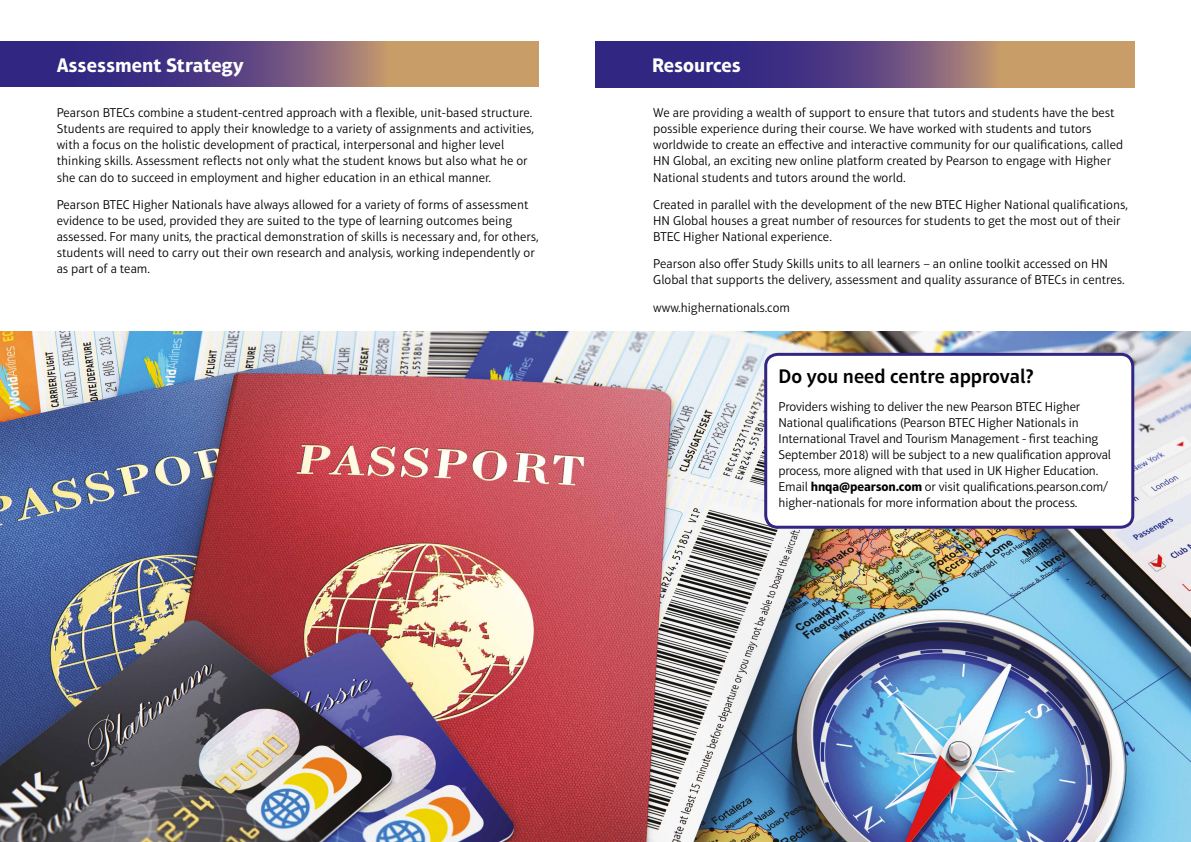
<style>
.page{position:relative;width:1191px;height:842px;background:#fff}
.page>*{position:absolute;margin:0;border:0;box-sizing:border-box;transform-origin:0 0}
.t1{font:700 20px "Aptifer Sans LT Pro";color:#fff}
.t2{font:600 20px "Aptifer Sans LT Pro";color:#000}
.t3{font:300 13px/16px "Aptifer Sans LT Pro";color:#000}
.s1{font-weight:700}
</style>
<div class="page">
<img style="left:0;top:332px;width:1191px;height:510px">
<svg style="left:0;top:42px;width:539px;height:45px;background:#785d79"></svg>
<svg style="left:595px;top:42px;width:539px;height:45px;background:#71577a"></svg>
<div style="left:765px;top:354px;width:367px;height:173px;background:#fff;border-radius:12px"></div>
<div style="left:764px;top:353px;width:370px;height:176px;border:3px solid #312783;border-radius:12px"></div>
<h1 class="t1" style="left:57px;top:53px;width:189px">Assessment Strategy</h1>
<p class="t3" style="left:57px;top:105px;width:479px">Pearson BTECs combine a student-centred approach with a flexible, unit-based structure.<br>Students are required to apply their knowledge to a variety of assignments and activities, with a focus on the holistic development of practical, interpersonal and higher level thinking skills. Assessment reflects not only what the student knows but also what he or she can do to succeed in employment and higher education in an ethical manner.</p>
<p class="t3" style="left:57px;top:196px;width:483px">Pearson BTEC Higher Nationals have always allowed for a variety of forms of assessment evidence to be used, provided they are suited to the type of learning outcomes being assessed. For many units, the practical demonstration of skills is necessary and, for others, students will need to carry out their own research and analysis, working independently or as part of a team.</p>
<h1 class="t1" style="left:652px;top:53px;width:90px">Resources</h1>
<p class="t3" style="left:653px;top:105px;width:471px">We are providing a wealth of support to ensure that tutors and students have the best possible experience during their course. We have worked with students and tutors worldwide to create an effective and interactive community for our qualifications, called HN Global, an exciting new online platform created by Pearson to engage with Higher National students and tutors around the world.</p>
<p class="t3" style="left:653px;top:196px;width:476px">Created in parallel with the development of the new BTEC Higher National qualifications,<br>HN Global houses a great number of resources for students to get the most out of their<br>BTEC Higher National experience.</p>
<p class="t3" style="left:653px;top:256px;width:473px">Pearson also offer Study Skills units to all learners − an online toolkit accessed on HN<br>Global that supports the delivery, assessment and quality assurance of BTECs in centres.</p>
<p class="t3" style="left:653px;top:299px;width:138px">www.highernationals.com</p>
<h1 class="t2" style="left:778px;top:365px;width:257px">Do you need centre approval?</h1>
<p class="t3" style="left:778px;top:398px;width:334px">Providers wishing to deliver the new Pearson BTEC Higher National qualifications (Pearson BTEC Higher Nationals in International Travel and Tourism Management - first teaching September 2018) will be subject to a new qualification approval process, more aligned with that used in UK Higher Education.<br>Email <span class="s1">hnqa@pearson.com</span> or visit qualifications.pearson.com/ higher-nationals for more information about the process.</p>
</div>
